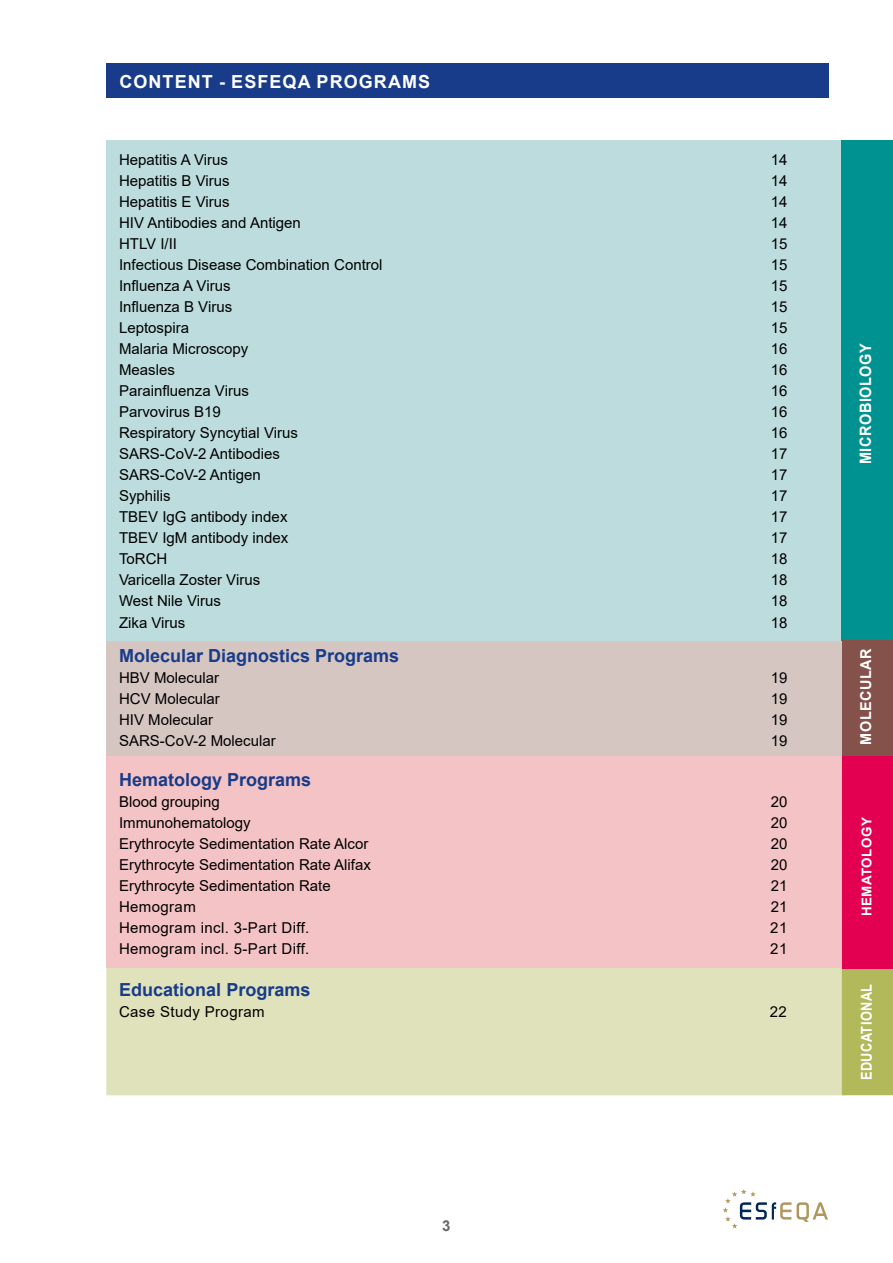
<style>
.page{position:relative;width:893px;height:1263px;background:#fff}
.page>*{position:absolute;margin:0;border:0;box-sizing:border-box;transform-origin:0 0}
.t1{font:700 18px "Arial";color:#183c89}
.t2{font:700 18px "Arial";letter-spacing:.06em;color:#fff}
.t3{font:700 15.75px "Arial";letter-spacing:.035em;color:#fff;scale:.92 1}
.t4{font:15px "Arial";color:#000}
.t5{font:15px "Arial";letter-spacing:.025em;color:#000}
.t6{font:700 15px "Arial";letter-spacing:.035em;color:#fff;scale:.85 1}
.t7{font:700 15px "Arial";letter-spacing:.035em;color:#fff;scale:.96 1}
.t8{font:700 15px "Arial";color:#68676c}
.t9{font:700 13.5px "Arial";letter-spacing:.035em;color:#fff}
</style>
<div class="page">
<svg style="left:723px;top:1189px;width:105px;height:39px"></svg>
<div style="left:106px;top:967px;width:739px;height:128px;background:#dfe2bb"></div>
<div style="left:842px;top:969px;width:51px;height:126px;background:#b1b95a"></div>
<div style="left:106px;top:641px;width:738px;height:115px;background:#d6c6c1"></div>
<div style="left:106px;top:140px;width:738px;height:501px;background:#bddcdd"></div>
<div style="left:106px;top:756px;width:736px;height:212px;background:#f4c3c5"></div>
<div style="left:842px;top:756px;width:51px;height:213px;background:#e30050"></div>
<div style="left:842px;top:140px;width:51px;height:501px;background:#009290"></div>
<div style="left:106px;top:64px;width:723px;height:34px;background:#183c89"></div>
<div style="left:842px;top:640px;width:51px;height:116px;background:#84524a"></div>
<p class="t2" style="left:119px;top:69px;width:312px">CONTENT - ESFEQA PROGRAMS</p>
<p class="t4" style="left:119px;top:149px;width:110px">Hepatitis A Virus</p>
<p class="t4" style="left:771px;top:149px;width:18px">14</p>
<p class="t4" style="left:119px;top:170px;width:112px">Hepatitis B Virus</p>
<p class="t4" style="left:771px;top:170px;width:18px">14</p>
<p class="t4" style="left:119px;top:191px;width:112px">Hepatitis E Virus</p>
<p class="t4" style="left:771px;top:191px;width:18px">14</p>
<p class="t4" style="left:119px;top:212px;width:183px">HIV Antibodies and Antigen</p>
<p class="t4" style="left:771px;top:212px;width:18px">14</p>
<p class="t4" style="left:119px;top:233px;width:60px">HTLV I/II</p>
<p class="t4" style="left:771px;top:233px;width:18px">15</p>
<p class="t4" style="left:119px;top:254px;width:265px">Infectious Disease Combination Control</p>
<p class="t4" style="left:771px;top:254px;width:18px">15</p>
<p class="t4" style="left:119px;top:275px;width:113px">Influenza A Virus</p>
<p class="t4" style="left:771px;top:275px;width:18px">15</p>
<p class="t4" style="left:119px;top:296px;width:115px">Influenza B Virus</p>
<p class="t4" style="left:771px;top:296px;width:18px">15</p>
<p class="t4" style="left:119px;top:317px;width:72px">Leptospira</p>
<p class="t4" style="left:771px;top:317px;width:18px">15</p>
<p class="t4" style="left:119px;top:338px;width:131px">Malaria Microscopy</p>
<p class="t4" style="left:771px;top:338px;width:18px">16</p>
<p class="t4" style="left:119px;top:359px;width:57px">Measles</p>
<p class="t4" style="left:771px;top:359px;width:18px">16</p>
<p class="t4" style="left:119px;top:380px;width:131px">Parainfluenza Virus</p>
<p class="t4" style="left:771px;top:380px;width:18px">16</p>
<p class="t4" style="left:119px;top:401px;width:103px">Parvovirus B19</p>
<p class="t4" style="left:771px;top:401px;width:18px">16</p>
<p class="t4" style="left:119px;top:422px;width:180px">Respiratory Syncytial Virus</p>
<p class="t4" style="left:771px;top:422px;width:18px">16</p>
<p class="t4" style="left:119px;top:443px;width:162px">SARS-CoV-2 Antibodies</p>
<p class="t4" style="left:771px;top:443px;width:18px">17</p>
<p class="t4" style="left:119px;top:464px;width:143px">SARS-CoV-2 Antigen</p>
<p class="t4" style="left:771px;top:464px;width:18px">17</p>
<p class="t4" style="left:119px;top:485px;width:53px">Syphilis</p>
<p class="t4" style="left:771px;top:485px;width:18px">17</p>
<p class="t4" style="left:119px;top:506px;width:170px">TBEV IgG antibody index</p>
<p class="t4" style="left:771px;top:506px;width:18px">17</p>
<p class="t4" style="left:119px;top:527px;width:171px">TBEV IgM antibody index</p>
<p class="t4" style="left:771px;top:527px;width:18px">17</p>
<p class="t4" style="left:119px;top:548px;width:50px">ToRCH</p>
<p class="t4" style="left:771px;top:548px;width:18px">18</p>
<p class="t4" style="left:119px;top:569px;width:143px">Varicella Zoster Virus</p>
<p class="t4" style="left:771px;top:569px;width:18px">18</p>
<p class="t4" style="left:119px;top:590px;width:103px">West Nile Virus</p>
<p class="t4" style="left:771px;top:590px;width:18px">18</p>
<p class="t4" style="left:119px;top:612px;width:68px">Zika Virus</p>
<p class="t4" style="left:771px;top:612px;width:18px">18</p>
<p class="t1" style="left:119px;top:643px;width:282px">Molecular Diagnostics Programs</p>
<p class="t4" style="left:119px;top:667px;width:102px">HBV Molecular</p>
<p class="t4" style="left:771px;top:667px;width:18px">19</p>
<p class="t4" style="left:119px;top:688px;width:102px">HCV Molecular</p>
<p class="t4" style="left:771px;top:688px;width:18px">19</p>
<p class="t4" style="left:119px;top:709px;width:96px">HIV Molecular</p>
<p class="t4" style="left:771px;top:709px;width:18px">19</p>
<p class="t4" style="left:119px;top:730px;width:158px">SARS-CoV-2 Molecular</p>
<p class="t4" style="left:771px;top:730px;width:18px">19</p>
<p class="t1" style="left:119px;top:766px;width:194px">Hematology Programs</p>
<p class="t4" style="left:119px;top:791px;width:102px">Blood grouping</p>
<p class="t4" style="left:771px;top:791px;width:18px">20</p>
<p class="t4" style="left:119px;top:812px;width:133px">Immunohematology</p>
<p class="t4" style="left:771px;top:812px;width:18px">20</p>
<p class="t4" style="left:119px;top:833px;width:251px">Erythrocyte Sedimentation Rate Alcor</p>
<p class="t4" style="left:771px;top:833px;width:18px">20</p>
<p class="t4" style="left:119px;top:854px;width:253px">Erythrocyte Sedimentation Rate Alifax</p>
<p class="t4" style="left:771px;top:854px;width:18px">20</p>
<p class="t4" style="left:119px;top:875px;width:213px">Erythrocyte Sedimentation Rate</p>
<p class="t4" style="left:771px;top:875px;width:18px">21</p>
<p class="t5" style="left:119px;top:896px;width:78px">Hemogram</p>
<p class="t4" style="left:771px;top:896px;width:18px">21</p>
<p class="t5" style="left:119px;top:917px;width:192px">Hemogram incl. 3-Part Diff.</p>
<p class="t4" style="left:770px;top:917px;width:19px">21</p>
<p class="t5" style="left:119px;top:938px;width:192px">Hemogram incl. 5-Part Diff.</p>
<p class="t4" style="left:770px;top:938px;width:19px">21</p>
<p class="t1" style="left:119px;top:977px;width:193px">Educational Programs</p>
<p class="t5" style="left:119px;top:1001px;width:147px">Case Study Program</p>
<p class="t4" style="left:770px;top:1001px;width:19px">22</p>
<p class="t8" style="left:442px;top:1215px;width:10px">3</p>
<p class="t3" style="left:854px;top:464px;width:133px;rotate:-90deg">MICROBIOLOGY</p>
<p class="t7" style="left:855px;top:745px;width:101px;rotate:-90deg">MOLECULAR</p>
<p class="t9" style="left:857px;top:916px;width:100px;rotate:-90deg">HEMATOLOGY</p>
<p class="t6" style="left:856px;top:1080px;width:115px;rotate:-90deg">EDUCATIONAL</p>
</div>
